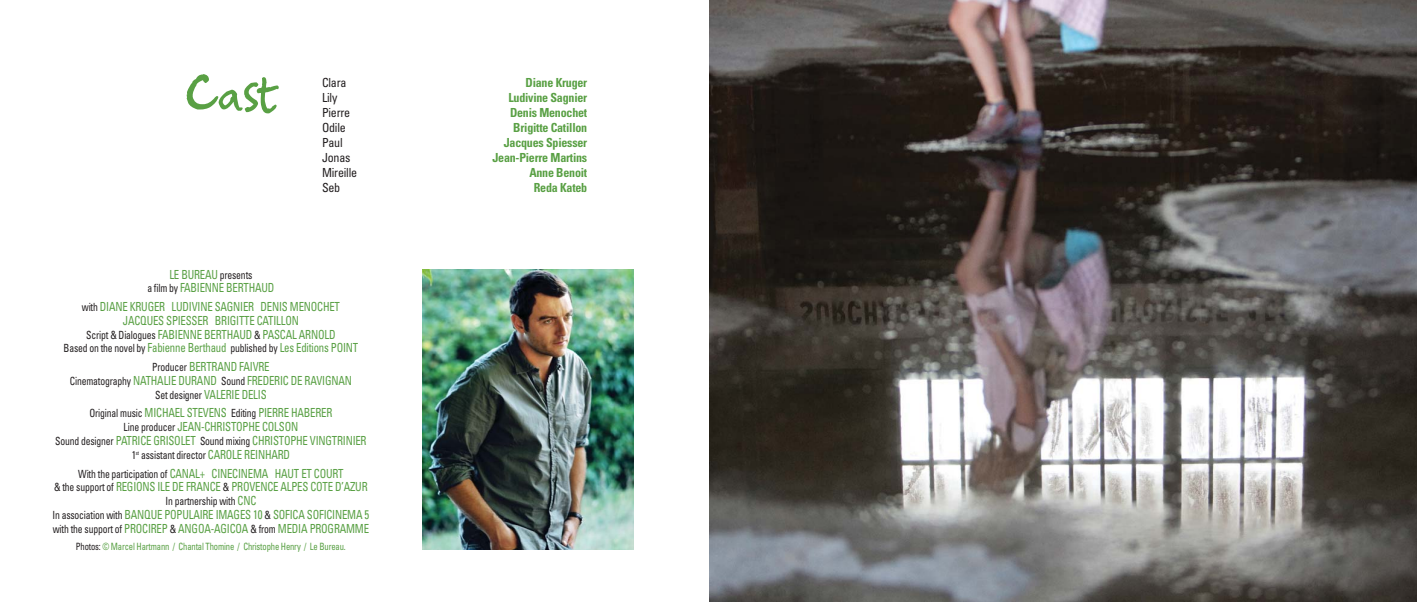
<style>
.page{position:relative;width:1417px;height:602px;background:#fff}
.page>*{position:absolute;margin:0;border:0;box-sizing:border-box;transform-origin:0 0}
.t1{font:condensed 12.5px/13.8px "Univers";letter-spacing:-.02em;color:#59a044;text-align:center;scale:.86 1}
.t2{font:700 condensed 12.5px "Univers";letter-spacing:-.02em;color:#59a044;scale:.96 1}
.t3{font:condensed 12.5px "Univers";letter-spacing:-.02em;color:#231f20;scale:.96 1}
.t4{font:condensed 11.25px "Univers";letter-spacing:-.02em;color:#231f20;scale:.86 1}
.t5{font:condensed 10px "Univers";letter-spacing:-.02em;color:#59a044;scale:.86 1}
.s1{font-size:11.25px;color:#231f20}
.s2{font-size:12.5px;color:#59a044}
.s3{color:#231f20}
</style>
<div class="page">
<svg style="left:186px;top:74px;width:93px;height:39px"></svg>
<img style="left:422px;top:269px;width:211px;height:280px">
<img style="left:709px;top:0;width:707px;height:601px">
<p class="t3" style="left:322px;top:78px;width:27px">Clara</p>
<p class="t2" style="left:525px;top:78px;width:66px">Diane Kruger</p>
<p class="t3" style="left:322px;top:93px;width:17px">Lily</p>
<p class="t2" style="left:508px;top:93px;width:84px">Ludivine Sagnier</p>
<p class="t3" style="left:322px;top:108px;width:31px">Pierre</p>
<p class="t2" style="left:510px;top:108px;width:82px">Denis Menochet</p>
<p class="t3" style="left:322px;top:123px;width:26px">Odile</p>
<p class="t2" style="left:513px;top:123px;width:78px">Brigitte Catillon</p>
<p class="t3" style="left:322px;top:138px;width:23px">Paul</p>
<p class="t2" style="left:504px;top:138px;width:88px">Jacques Spiesser</p>
<p class="t3" style="left:322px;top:153px;width:31px">Jonas</p>
<p class="t2" style="left:492px;top:153px;width:100px">Jean-Pierre Martins</p>
<p class="t3" style="left:322px;top:168px;width:38px">Mireille</p>
<p class="t2" style="left:529px;top:168px;width:62px">Anne Benoit</p>
<p class="t3" style="left:322px;top:183px;width:21px">Seb</p>
<p class="t2" style="left:534px;top:183px;width:57px">Reda Kateb</p>
<p class="t1" style="left:147px;top:268px;width:149px">LE BUREAU <span class="s1">presents<br>a film by</span> FABIENNE BERTHAUD</p>
<p class="t1" style="left:64px;top:301px;width:344px"><span class="s1">with</span> DIANE KRUGER LUDIVINE SAGNIER DENIS MENOCHET JACQUES SPIESSER BRIGITTE CATILLON<br><span class="s1">Script &amp; Dialogues</span> FABIENNE BERTHAUD <span class="s1">&amp;</span> PASCAL ARNOLD<br><span class="s1">Based on the novel by</span> Fabienne Berthaud <span class="s1">published by</span> Les Editions POINT</p>
<p class="t1" style="left:70px;top:361px;width:329px"><span class="s1">Producer</span> BERTRAND FAIVRE<br><span class="s1">Cinematography</span> NATHALIE DURAND <span class="s1">Sound</span> FREDERIC DE RAVIGNAN<br><span class="s1">Set designer</span> VALERIE DELIS</p>
<p class="t1" style="left:55px;top:407px;width:363px"><span class="s1">Original music</span> MICHAEL STEVENS <span class="s1">Editing</span> PIERRE HABERER<br><span class="s1">Line producer</span> JEAN-CHRISTOPHE COLSON<br><span class="s1">Sound designer</span> PATRICE GRISOLET <span class="s1">Sound mixing</span> CHRISTOPHE VINGTRINIER</p>
<p class="t4" style="left:132px;top:450px;width:186px">1<sup>st</sup> assistant director <span class="s2">CAROLE REINHARD</span></p>
<p class="t1" style="left:54px;top:467px;width:366px"><span class="s1">With the participation of</span> CANAL+ CINECINEMA HAUT ET COURT<br><span class="s1">&amp; the support of</span> REGIONS ILE DE FRANCE <span class="s1">&amp;</span> PROVENCE ALPES COTE D’AZUR</p>
<p class="t4" style="left:165px;top:496px;width:107px">In partnership with <span class="s2">CNC</span></p>
<p class="t1" style="left:52px;top:508px;width:370px;text-align:left"><span class="s1">In association with</span> BANQUE POPULAIRE IMAGES 10 <span class="s1">&amp;</span> SOFICA SOFICINEMA 5 <span class="s1">with the support of</span> PROCIREP <span class="s1">&amp;</span> ANGOA-AGICOA <span class="s1">&amp; from</span> MEDIA PROGRAMME</p>
<p class="t5" style="left:76px;top:542px;width:315px"><span class="s3">Photos:</span> © Marcel Hartmann / Chantal Thomine / Christophe Henry / Le Bureau.</p>
</div>
